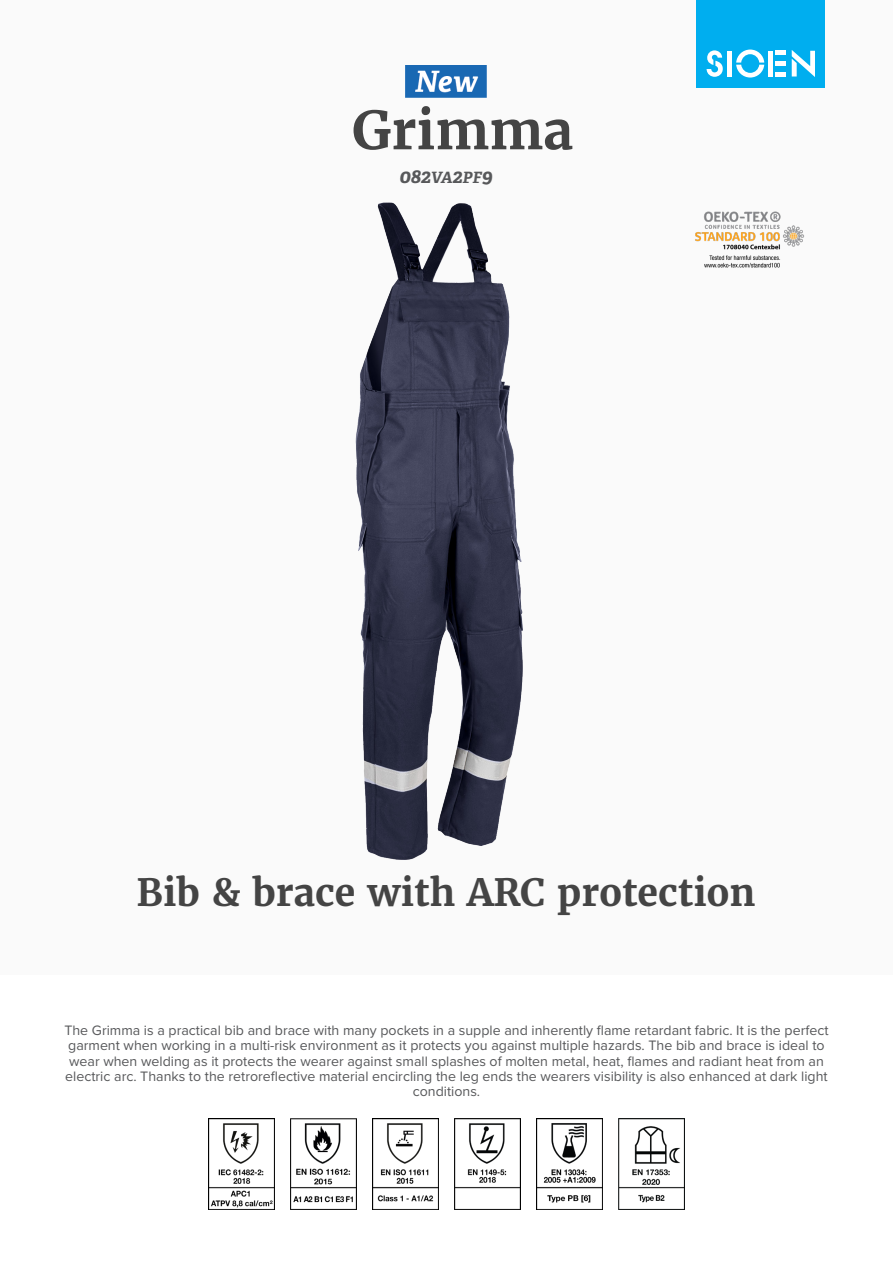
<style>
.page{position:relative;width:893px;height:1263px;background:#fff}
.page>*{position:absolute;margin:0;border:0;box-sizing:border-box;transform-origin:0 0}
.product_name{font:700 52.5px "Merriweather";color:#444}
.product_h2{font:700 37.5px "Merriweather";color:#444}
.product_ref{font:italic 700 19.5px "Adelle";color:#57585a}
.product_description{font:14.25px/15.3px "Proxima Nova";color:#57585a;text-align:center}
.s1{font-size:15.6px}
</style>
<div class="page">
<div style="left:0;top:0;width:893px;height:974px;background:#fafafa"></div>
<div style="left:697px;top:0;width:128px;height:88px;background:#00aeef"></div>
<svg style="left:707px;top:50px;width:16px;height:27px"></svg>
<svg style="left:736px;top:50px;width:28px;height:28px"></svg>
<div style="left:727px;top:51px;width:5px;height:26px;background:#fff"></div>
<div style="left:768px;top:51px;width:5px;height:26px;background:#fff"></div>
<div style="left:775px;top:72px;width:11px;height:5px;background:#fff"></div>
<div style="left:775px;top:61px;width:11px;height:5px;background:#fff"></div>
<hr style="left:775px;top:51px;width:11px;height:4px;background:#fff">
<svg style="left:792px;top:50px;width:23px;height:27px"></svg>
<img style="left:695px;top:211px;width:109px;height:57px">
<img style="left:208px;top:1118px;width:66px;height:92px">
<img style="left:290px;top:1118px;width:66px;height:92px">
<img style="left:372px;top:1118px;width:66px;height:92px">
<img style="left:454px;top:1118px;width:67px;height:92px">
<img style="left:536px;top:1118px;width:67px;height:92px">
<img style="left:618px;top:1118px;width:67px;height:92px">
<img style="left:355px;top:202px;width:168px;height:658px">
<img style="left:406px;top:65px;width:80px;height:33px">
<p class="product_name" style="left:352px;top:97px;width:223px">Grimma</p>
<p class="product_ref" style="left:399px;top:164px;width:95px">082<span class="s1">VA</span>2<span class="s1">PF</span>9</p>
<p class="product_h2" style="left:137px;top:868px;width:620px">Bib &amp; brace with ARC protection</p>
<p class="product_description" style="left:64px;top:1022px;width:766px">The Grimma is a practical bib and brace with many pockets in a supple and inherently flame retardant fabric. It is the perfect garment when working in a multi-risk environment as it protects you against multiple hazards. The bib and brace is ideal to wear when welding as it protects the wearer against small splashes of molten metal, heat, flames and radiant heat from an electric arc. Thanks to the retroreflective material encircling the leg ends the wearers visibility is also enhanced at dark light conditions.</p>
</div>
